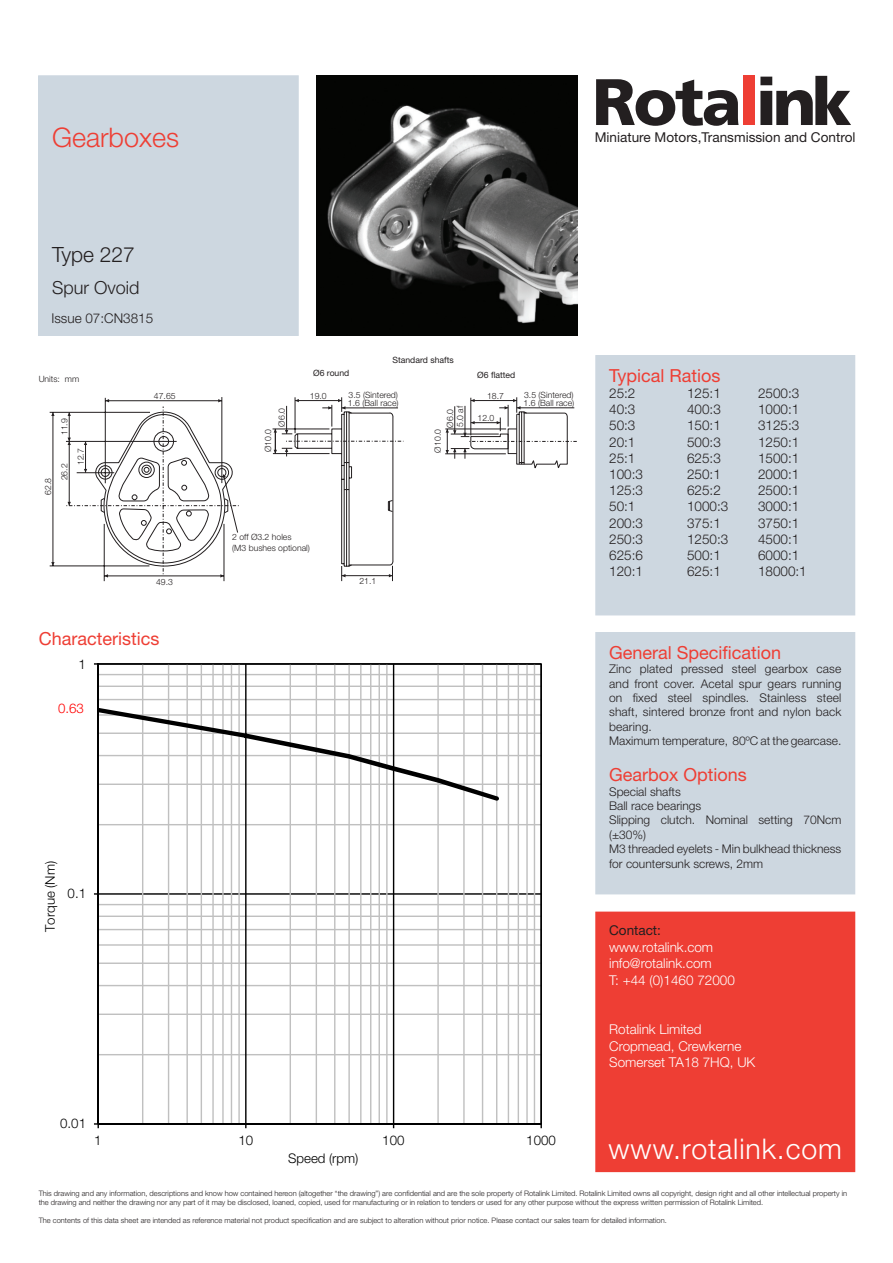
<style>
.page{position:relative;width:893px;height:1263px;background:#fff}
.page>*{position:absolute;margin:0;border:0;box-sizing:border-box;transform-origin:0 0}
.t1{font:300 28.5px "Helvetica Neue LT Pro";letter-spacing:.03em;color:#fff}
.t2{font:300 27px "Helvetica Neue LT Pro";color:#ee3e34}
.t3{font:300 21px "Helvetica Neue LT Pro";color:#231f20}
.Headers{font:18px "Helvetica Neue LT Pro";color:#ee3e34}
.t4{font:300 18px "Helvetica Neue LT Pro";color:#231f20}
.t5{font:13.65px "Helvetica Neue LT Pro";color:#231f20}
.Ratio{font:300 13.5px "Helvetica Neue LT Pro";color:#231f20}
.t6{font:300 13.5px "Helvetica Neue LT Pro";color:#fff}
.t7{font:13.5px "Helvetica Neue LT Pro";color:#231f20}
.t8{font:300 13.35px "Helvetica Neue LT Pro";letter-spacing:.005em;color:#000}
.t9{font:300 13.35px "Helvetica Neue LT Pro";color:#f00}
.Specification{font:300 12px/14.4px "Helvetica Neue LT Pro";color:#231f20}
.t10{font:300 8.7px/10.4px "Helvetica Neue LT Pro";color:#231f20}
.t11{font:8.7px "Helvetica Neue LT Pro";color:#231f20}
.t12{font:300 7.5px/9px "Helvetica Neue LT Pro";color:#231f20}
</style>
<div class="page">
<svg style="left:596px;top:79px;width:143px;height:47px"></svg>
<div style="left:743px;top:76px;width:12px;height:49px;background:#ee3e34"></div>
<svg style="left:760px;top:76px;width:91px;height:49px"></svg>
<div style="left:596px;top:912px;width:259px;height:259px;background:#ee3e34"></div>
<div style="left:595px;top:911px;width:260px;height:261px;border:1px solid #ee3e34"></div>
<div style="left:596px;top:632px;width:259px;height:262px;background:#cdd7e0"></div>
<div style="left:595px;top:632px;width:260px;height:262px;border:1px solid #cdd7e0"></div>
<div style="left:39px;top:76px;width:259px;height:259px;background:#cdd7e0"></div>
<div style="left:38px;top:75px;width:261px;height:261px;border:1px solid #cdd7e0"></div>
<div style="left:596px;top:356px;width:259px;height:259px;background:#cdd7e0"></div>
<div style="left:595px;top:355px;width:260px;height:260px;border:1px solid #cdd7e0"></div>
<img style="left:317px;top:76px;width:261px;height:259px">
<hr style="left:104px;top:524px;width:1px;height:57px;background:#231f20">
<hr style="left:224px;top:524px;width:1px;height:57px;background:#231f20">
<hr style="left:50px;top:566px;width:99px;height:1px;background:#231f20">
<hr style="left:50px;top:412px;width:100px;height:1px;background:#231f20">
<hr style="left:53px;top:412px;width:1px;height:154px;background:#231f20">
<hr style="left:445px;top:453px;width:61px;height:1px;background:#231f20">
<hr style="left:445px;top:429px;width:61px;height:1px;background:#231f20">
<hr style="left:273px;top:453px;width:57px;height:1px;background:#231f20">
<hr style="left:273px;top:429px;width:56px;height:1px;background:#231f20">
<svg style="left:66px;top:397px;width:173px;height:180px"></svg>
<svg style="left:274px;top:397px;width:129px;height:184px"></svg>
<svg style="left:446px;top:397px;width:131px;height:72px"></svg>
<svg style="left:98px;top:663px;width:444px;height:461px"></svg>
<hr style="left:98px;top:664px;width:1px;height:460px;background:#000">
<hr style="left:98px;top:1123px;width:443px;height:2px;background:#000">
<svg style="left:94px;top:1123px;width:5px;height:5px"></svg>
<svg style="left:99px;top:707px;width:400px;height:94px"></svg>
<p class="t2" style="left:52px;top:121px;width:129px">Gearboxes</p>
<p class="t3" style="left:52px;top:242px;width:84px">Type 227</p>
<p class="t4" style="left:52px;top:277px;width:89px">Spur Ovoid</p>
<p class="Ratio" style="left:51px;top:310px;width:103px">Issue 07:CN3815</p>
<p class="t10" style="left:39px;top:373px;width:42px">Units: mm</p>
<p class="t10" style="left:43px;top:495px;width:18px;rotate:-90deg">62.8</p>
<p class="t10" style="left:59px;top:435px;width:18px;rotate:-90deg">11.9</p>
<p class="t10" style="left:56px;top:465px;width:18px;line-height:16.4px;text-indent:-15px;rotate:-90deg">26.2<br>12.7</p>
<p class="t10" style="left:154px;top:391px;width:23px">47.65</p>
<p class="t10" style="left:156px;top:576px;width:18px">49.3</p>
<p class="Headers" style="left:39px;top:628px;width:122px">Characteristics</p>
<p class="t8" style="left:79px;top:656px;width:9px">1</p>
<p class="t9" style="left:58px;top:700px;width:27px">0.63</p>
<p class="t8" style="left:42px;top:932px;width:72px;rotate:-90deg">Torque (Nm)</p>
<p class="t8" style="left:68px;top:885px;width:20px">0.1</p>
<p class="t8" style="left:60px;top:1115px;width:27px">0.01</p>
<h3 class="t5" style="left:595px;top:129px;width:262px">Miniature Motors,Transmission and Control</h3>
<p class="t11" style="left:392px;top:355px;width:63px">Standard shafts</p>
<p class="t11" style="left:313px;top:368px;width:38px">Ø6 round</p>
<p class="t11" style="left:477px;top:370px;width:40px">Ø6 flatted</p>
<p class="t10" style="left:348px;top:398px;width:52px">1.6 (Ball race)</p>
<p class="t10" style="left:524px;top:390px;width:52px;line-height:8.6px">3.5 (Sintered)<br>1.6 (Ball race)</p>
<p class="t10" style="left:310px;top:390px;width:18px">19.0</p>
<p class="t10" style="left:349px;top:390px;width:51px">3.5 (Sintered)</p>
<p class="t10" style="left:487px;top:390px;width:18px">18.7</p>
<p class="t10" style="left:478px;top:413px;width:18px">12.0</p>
<p class="t10" style="left:455px;top:427px;width:23px;rotate:-90deg">5.0 af</p>
<p class="t10" style="left:276px;top:427px;width:20px;rotate:-90deg">Ø6.0</p>
<p class="t10" style="left:445px;top:428px;width:20px;rotate:-90deg">Ø6.0</p>
<p class="t10" style="left:432px;top:452px;width:25px;rotate:-90deg">Ø10.0</p>
<p class="t10" style="left:263px;top:452px;width:25px;rotate:-90deg">Ø10.0</p>
<p class="t10" style="left:232px;top:532px;width:79px">2 off Ø3.2 holes<br>(M3 bushes optional)</p>
<p class="t10" style="left:359px;top:576px;width:18px">21.1</p>
<p class="Headers" style="left:609px;top:365px;width:113px">Typical Ratios</p>
<p class="Ratio" style="left:609px;top:385px;width:28px">25:2</p>
<p class="Ratio" style="left:687px;top:385px;width:35px">125:1</p>
<p class="Ratio" style="left:758px;top:385px;width:43px">2500:3</p>
<p class="Ratio" style="left:609px;top:401px;width:28px">40:3</p>
<p class="Ratio" style="left:687px;top:401px;width:35px">400:3</p>
<p class="Ratio" style="left:758px;top:401px;width:43px">1000:1</p>
<p class="Ratio" style="left:609px;top:417px;width:28px">50:3</p>
<p class="Ratio" style="left:687px;top:417px;width:35px">150:1</p>
<p class="Ratio" style="left:758px;top:417px;width:43px">3125:3</p>
<p class="Ratio" style="left:609px;top:433px;width:28px">20:1</p>
<p class="Ratio" style="left:687px;top:433px;width:35px">500:3</p>
<p class="Ratio" style="left:758px;top:433px;width:43px">1250:1</p>
<p class="Ratio" style="left:609px;top:450px;width:28px">25:1</p>
<p class="Ratio" style="left:687px;top:450px;width:35px">625:3</p>
<p class="Ratio" style="left:758px;top:450px;width:43px">1500:1</p>
<p class="Ratio" style="left:609px;top:466px;width:35px">100:3</p>
<p class="Ratio" style="left:687px;top:466px;width:35px">250:1</p>
<p class="Ratio" style="left:758px;top:466px;width:43px">2000:1</p>
<p class="Ratio" style="left:609px;top:482px;width:35px">125:3</p>
<p class="Ratio" style="left:687px;top:482px;width:35px">625:2</p>
<p class="Ratio" style="left:758px;top:482px;width:43px">2500:1</p>
<p class="Ratio" style="left:609px;top:498px;width:28px">50:1</p>
<p class="Ratio" style="left:687px;top:498px;width:43px">1000:3</p>
<p class="Ratio" style="left:758px;top:498px;width:43px">3000:1</p>
<p class="Ratio" style="left:609px;top:514px;width:35px">200:3</p>
<p class="Ratio" style="left:687px;top:514px;width:35px">375:1</p>
<p class="Ratio" style="left:758px;top:514px;width:43px">3750:1</p>
<p class="Ratio" style="left:609px;top:531px;width:35px">250:3</p>
<p class="Ratio" style="left:687px;top:531px;width:43px">1250:3</p>
<p class="Ratio" style="left:758px;top:531px;width:43px">4500:1</p>
<p class="Ratio" style="left:609px;top:547px;width:35px">625:6</p>
<p class="Ratio" style="left:687px;top:547px;width:35px">500:1</p>
<p class="Ratio" style="left:758px;top:547px;width:43px">6000:1</p>
<p class="Ratio" style="left:609px;top:563px;width:35px">120:1</p>
<p class="Ratio" style="left:687px;top:563px;width:35px">625:1</p>
<p class="Ratio" style="left:758px;top:563px;width:50px">18000:1</p>
<p class="Headers" style="left:609px;top:642px;width:173px">General Specification</p>
<p class="Specification" style="left:609px;top:661px;width:234px;text-align:justify">Zinc plated pressed steel gearbox case and front cover. Acetal spur gears running on fixed steel spindles. Stainless steel shaft, sintered bronze front and nylon back bearing.</p>
<p class="Specification" style="left:609px;top:733px;width:234px">Maximum temperature, 80ºC at the gearcase.</p>
<p class="Headers" style="left:609px;top:764px;width:139px">Gearbox Options</p>
<p class="Specification" style="left:609px;top:784px;width:73px">Special shafts</p>
<p class="Specification" style="left:609px;top:798px;width:94px">Ball race bearings</p>
<p class="Specification" style="left:609px;top:813px;width:234px">Slipping clutch. Nominal setting 70Ncm (±30%)</p>
<p class="Specification" style="left:609px;top:841px;width:234px">M3 threaded eyelets - Min bulkhead thickness for countersunk screws, 2mm</p>
<p class="t7" style="left:609px;top:922px;width:53px">Contact:</p>
<p class="t6" style="left:609px;top:938px;width:106px">www.rotalink.com</p>
<p class="t6" style="left:609px;top:955px;width:104px">info@rotalink.com</p>
<p class="t6" style="left:609px;top:971px;width:127px">T: +44 (0)1460 72000</p>
<p class="t6" style="left:609px;top:1021px;width:94px">Rotalink Limited</p>
<p class="t6" style="left:609px;top:1037px;width:134px">Cropmead, Crewkerne</p>
<p class="t6" style="left:609px;top:1054px;width:148px">Somerset TA18 7HQ, UK</p>
<p class="t8" style="left:94px;top:1132px;width:9px">1</p>
<p class="t8" style="left:238px;top:1132px;width:16px">10</p>
<p class="t8" style="left:382px;top:1132px;width:24px">100</p>
<p class="t8" style="left:526px;top:1132px;width:31px">1000</p>
<p class="t1" style="left:609px;top:1131px;width:235px">www.rotalink.com</p>
<p class="t12" style="left:39px;top:1189px;width:810px">This drawing and any information, descriptions and know how contained hereon (altogether “the drawing”) are confidential and are the sole property of Rotalink Limited. Rotalink Limited owns all copyright, design right and all other intellectual property in the drawing and neither the drawing nor any part of it may be disclosed, loaned, copied, used for manufacturing or in relation to tenders or used for any other purpose without the express written permission of Rotalink Limited.</p>
<p class="t12" style="left:39px;top:1216px;width:630px">The contents of this data sheet are intended as reference material not product specification and are subject to alteration without prior notice. Please contact our sales team for detailed information.</p>
<p class="t8" style="left:288px;top:1150px;width:72px">Speed (rpm)</p>
</div>
